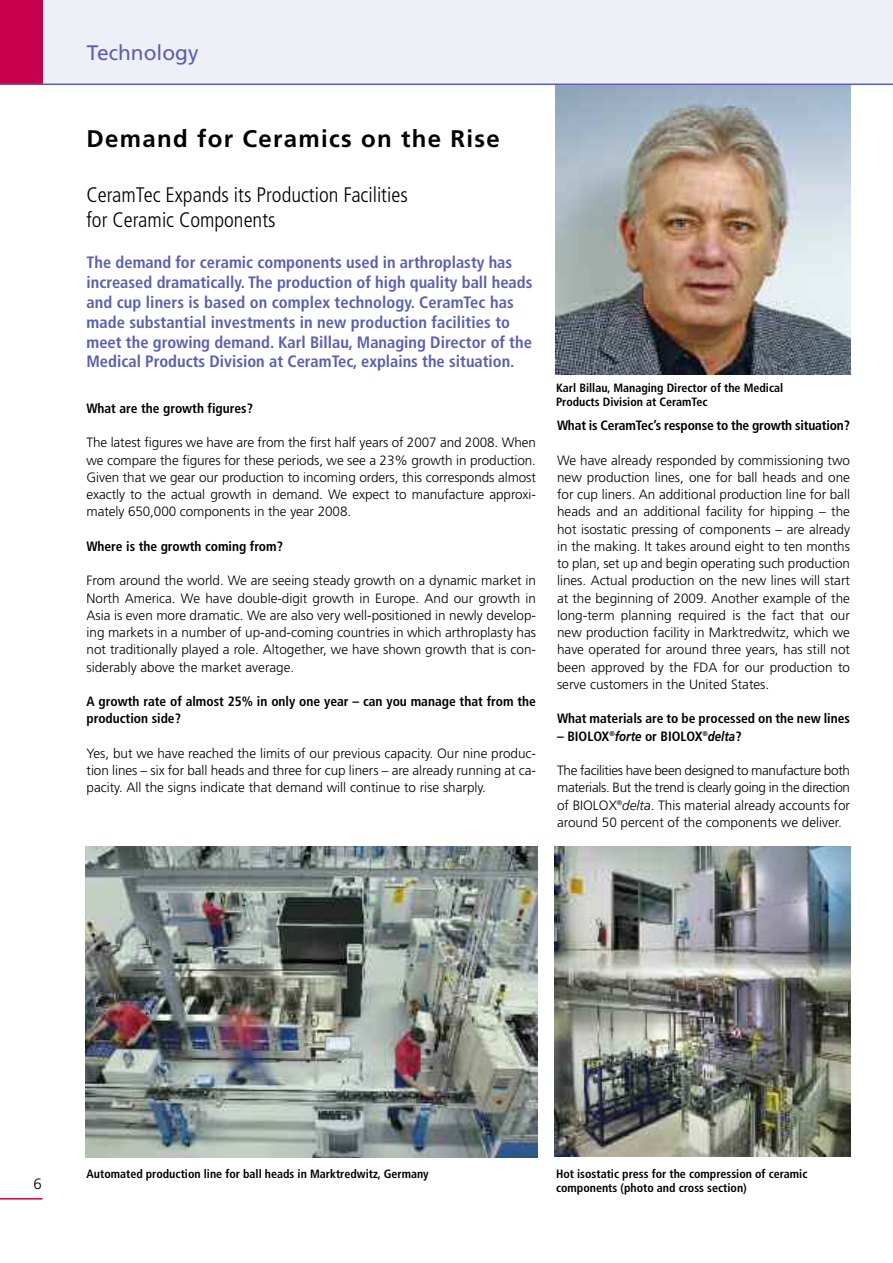
<style>
.page{position:relative;width:893px;height:1263px;background:#fff}
.page>*{position:absolute;margin:0;border:0;box-sizing:border-box;transform-origin:0 0}
.t1{font:700 24px "Frutiger";letter-spacing:.055em;color:#000}
.t2{font:300 condensed 21px/25.2px "Frutiger";color:#000}
.t3{font:21px "Frutiger";color:#5a60ad}
.t4{font:700 condensed 16.5px/19.8px "Frutiger";color:#5a60ad}
.t5{font:300 15px "Frutiger";color:#000}
.t6{font:300 13.5px/17.2px "Frutiger";color:#000;text-align:justify}
.t7{font:700 condensed 13.5px/17.2px "Frutiger";color:#000}
.t8{font:700 condensed 12px/14.2px "Frutiger";color:#000}
.s1{font-style:italic;font-stretch:normal}
.s2{font-style:italic}
</style>
<div class="page">
<div style="left:0;top:0;width:893px;height:85px;background:#eeeff7"></div>
<div style="left:0;top:0;width:43px;height:85px;background:#c7004c"></div>
<hr style="left:0;top:84px;width:893px;height:1px;background:#5a60ad">
<hr style="left:0;top:1198px;width:43px;height:1px;background:#c7004c">
<img style="left:554px;top:846px;width:296px;height:310px">
<img style="left:85px;top:846px;width:452px;height:312px">
<img style="left:555px;top:85px;width:295px;height:289px">
<h2 class="t3" style="left:87px;top:44px;width:113px">Technology</h2>
<h1 class="t1" style="left:87px;top:129px;width:415px">Demand for Ceramics on the Rise</h1>
<h2 class="t2" style="left:87px;top:183px;width:323px">CeramTec Expands its Production Facilities for Ceramic Components</h2>
<p class="t4" style="left:87px;top:254px;width:447px">The demand for ceramic components used in arthroplasty has increased dramatically. The production of high quality ball heads and cup liners is based on complex technology. CeramTec has made substantial investments in new production facilities to meet the growing demand. Karl Billau, Managing Director of the Medical Products Division at CeramTec, explains the situation.</p>
<p class="t7" style="left:87px;top:401px;width:168px">What are the growth figures?</p>
<p class="t6" style="left:87px;top:435px;width:451px">The latest figures we have are from the first half years of 2007 and 2008. When we compare the figures for these periods, we see a 23% growth in production.<br>Given that we gear our production to incoming orders, this corresponds almost exactly to the actual growth in demand. We expect to manufacture approxi&shy;mately 650,000 components in the year 2008.</p>
<p class="t7" style="left:87px;top:539px;width:198px">Where is the growth coming from?</p>
<p class="t6" style="left:87px;top:573px;width:451px">From around the world. We are seeing steady growth on a dynamic market in North America. We have double-digit growth in Europe. And our growth in Asia is even more dramatic. We are also very well-positioned in newly develop&shy;ing markets in a number of up-and-coming countries in which arthroplasty has not traditionally played a role. Altogether, we have shown growth that is con&shy;siderably above the market average.</p>
<p class="t7" style="left:87px;top:694px;width:451px">A growth rate of almost 25% in only one year – can you manage that from the production side?</p>
<p class="t6" style="left:87px;top:746px;width:451px">Yes, but we have reached the limits of our previous capacity. Our nine produc&shy;tion lines – six for ball heads and three for cup liners – are already running at ca&shy;pacity. All the signs indicate that demand will continue to rise sharply.</p>
<p class="t8" style="left:556px;top:382px;width:229px">Karl Billau, Managing Director of the Medical<br>Products Division at CeramTec</p>
<p class="t7" style="left:557px;top:418px;width:294px">What is CeramTec’s response to the growth situation?</p>
<p class="t6" style="left:557px;top:452px;width:294px">We have already responded by commissioning two new production lines, one for ball heads and one for cup liners. An additional production line for ball heads and an additional facility for hipping – the hot isostatic pressing of components – are already in the making. It takes around eight to ten months to plan, set up and begin operating such production lines. Actual production on the new lines will start at the beginning of 2009. Another example of the long-term planning required is the fact that our new production facility in Marktredwitz, which we have operated for around three years, has still not been approved by the FDA for our production to serve customers in the United States.</p>
<p class="t7" style="left:557px;top:711px;width:294px">What materials are to be processed on the new lines</p>
<p class="t7" style="left:557px;top:728px;width:186px">– BIOLOX<sup>®</sup><span class="s1">forte</span> or BIOLOX<sup>®</sup><span class="s1">delta</span>?</p>
<p class="t6" style="left:557px;top:763px;width:294px">The facilities have been designed to manufacture both materials. But the trend is clearly going in the direction of BIOLOX<sup>®</sup><span class="s2">delta</span>. This material already accounts for around 50 percent of the components we deliver.</p>
<p class="t5" style="left:34px;top:1177px;width:10px">6</p>
<p class="t8" style="left:87px;top:1168px;width:344px">Automated production line for ball heads in Marktredwitz, Germany</p>
<p class="t8" style="left:556px;top:1168px;width:253px">Hot isostatic press for the compression of ceramic components (photo and cross section)</p>
</div>
